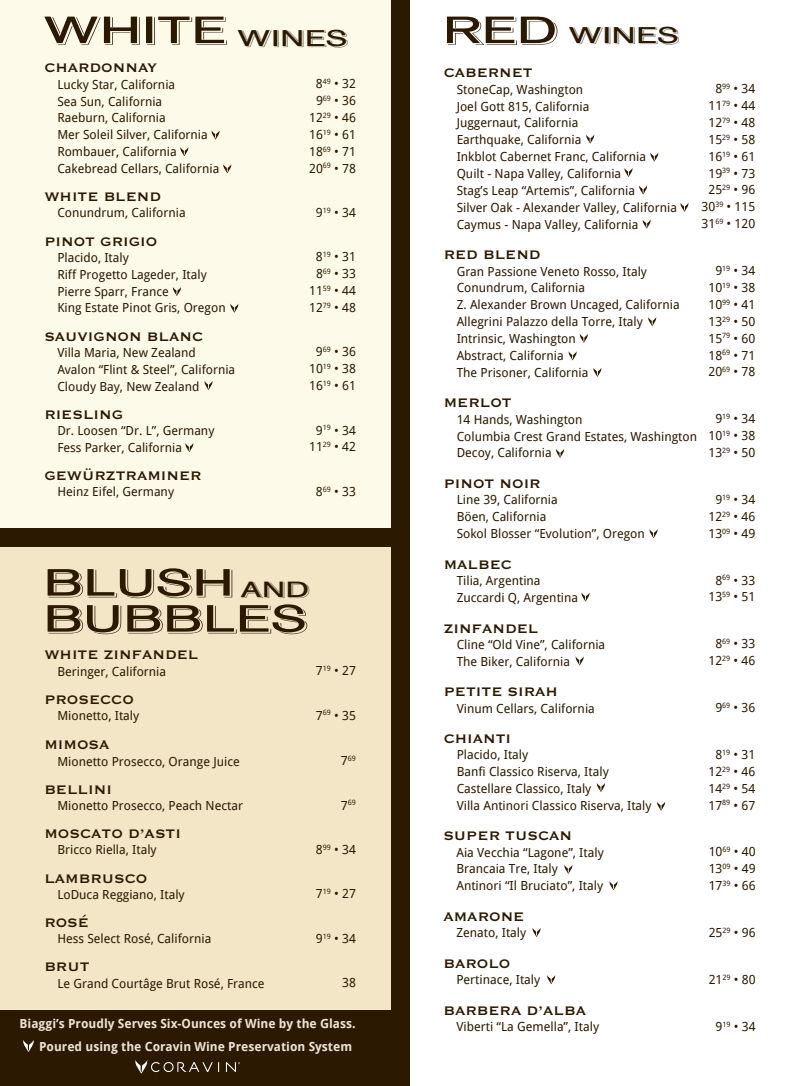
<style>
.page{position:relative;width:790px;height:1086px;background:#fff}
.page>*{position:absolute;margin:0;border:0;box-sizing:border-box;transform-origin:0 0}
.t1{font:37.5px "AG Old Face Shaded";color:#2b1901;scale:1.5 1}
.t2{font:22.5px "AG Old Face Shaded";color:#2b1901;scale:1.5 1}
.t3{font:700 16.25px "Copperplate Gothic BT";color:#2b1901}
.t4{font:12.5px/16.9px "Droid Sans";color:#2b1901}
.t5{font:700 12.5px "Droid Sans";color:#eee2d7}
.t6{font:7.25px "Droid Sans";color:#2b1901}
.s1{font-size:22.5px}
.s2{font-size:21.75px}
.s3{font-size:12.5px}
.s4{font-size:37.5px}
</style>
<div class="page">
<div style="left:0;top:535px;width:400px;height:483px;background:#f2e6c7"></div>
<div style="left:0;top:1010px;width:400px;height:76px;background:#2b1901"></div>
<div style="left:0;top:0;width:400px;height:536px;background:#fefaea"></div>
<div style="left:0;top:528px;width:400px;height:18px;background:#2b1901"></div>
<svg style="left:211px;top:130px;width:9px;height:10px"></svg>
<svg style="left:180px;top:147px;width:8px;height:9px"></svg>
<svg style="left:223px;top:164px;width:8px;height:9px"></svg>
<svg style="left:173px;top:287px;width:8px;height:9px"></svg>
<svg style="left:204px;top:381px;width:8px;height:9px"></svg>
<svg style="left:230px;top:303px;width:8px;height:10px"></svg>
<svg style="left:185px;top:443px;width:8px;height:9px"></svg>
<svg style="left:586px;top:134px;width:8px;height:10px"></svg>
<svg style="left:650px;top:152px;width:8px;height:10px"></svg>
<svg style="left:624px;top:168px;width:8px;height:9px"></svg>
<svg style="left:639px;top:185px;width:8px;height:10px"></svg>
<svg style="left:680px;top:203px;width:8px;height:9px"></svg>
<svg style="left:642px;top:219px;width:8px;height:10px"></svg>
<svg style="left:648px;top:317px;width:8px;height:9px"></svg>
<svg style="left:579px;top:333px;width:8px;height:10px"></svg>
<svg style="left:568px;top:351px;width:8px;height:9px"></svg>
<svg style="left:593px;top:367px;width:8px;height:10px"></svg>
<svg style="left:556px;top:449px;width:8px;height:9px"></svg>
<svg style="left:649px;top:529px;width:8px;height:9px"></svg>
<svg style="left:581px;top:592px;width:8px;height:10px"></svg>
<svg style="left:575px;top:656px;width:8px;height:9px"></svg>
<svg style="left:596px;top:783px;width:8px;height:9px"></svg>
<svg style="left:657px;top:801px;width:8px;height:10px"></svg>
<svg style="left:564px;top:865px;width:8px;height:9px"></svg>
<svg style="left:609px;top:881px;width:8px;height:9px"></svg>
<svg style="left:532px;top:928px;width:8px;height:9px"></svg>
<svg style="left:547px;top:975px;width:8px;height:9px"></svg>
<svg style="left:226px;top:1062px;width:14px;height:10px"></svg>
<svg style="left:135px;top:1060px;width:84px;height:13px"></svg>
<svg style="left:23px;top:1040px;width:11px;height:12px"></svg>
<div style="left:391px;top:0;width:18px;height:1086px;background:#2b1901"></div>
<h1 class="t1" style="left:44px;top:7px;width:204px">WHITE <span class="s1">WINES</span></h1>
<h3 class="t3" style="left:44px;top:59px;width:114px">CHARDONNAY</h3>
<p class="t4" style="left:57px;top:75px;width:163px">Lucky Star, California<br>Sea Sun, California<br>Raeburn, California<br>Mer Soleil Silver, California<br>Rombauer, California<br>Cakebread Cellars, California</p>
<p class="t4" style="left:309px;top:75px;width:48px;text-align:center">8<sup>49</sup> • 32<br>9<sup>69</sup> • 36<br>12<sup>29</sup> • 46<br>16<sup>19</sup> • 61<br>18<sup>69</sup> • 71<br>20<sup>69</sup> • 78</p>
<h3 class="t3" style="left:44px;top:188px;width:118px">WHITE BLEND</h3>
<p class="t4" style="left:57px;top:204px;width:130px">Conundrum, California</p>
<p class="t4" style="left:316px;top:204px;width:41px">9<sup>19</sup> • 34</p>
<h3 class="t3" style="left:44px;top:233px;width:114px">PINOT GRIGIO</h3>
<p class="t4" style="left:57px;top:248px;width:170px">Placido, Italy<br>Riff Progetto Lageder, Italy<br>Pierre Sparr, France<br>King Estate Pinot Gris, Oregon</p>
<p class="t4" style="left:309px;top:248px;width:48px;text-align:center">8<sup>19</sup> • 31<br>8<sup>69</sup> • 33<br>11<sup>59</sup> • 44<br>12<sup>79</sup> • 48</p>
<h3 class="t3" style="left:44px;top:328px;width:160px">SAUVIGNON BLANC</h3>
<p class="t4" style="left:57px;top:343px;width:179px">Villa Maria, New Zealand<br>Avalon “Flint &amp; Steel”, California<br>Cloudy Bay, New Zealand</p>
<p class="t4" style="left:309px;top:343px;width:48px;text-align:center">9<sup>69</sup> • 36<br>10<sup>19</sup> • 38<br>16<sup>19</sup> • 61</p>
<h3 class="t3" style="left:44px;top:406px;width:80px">RIESLING</h3>
<p class="t4" style="left:57px;top:422px;width:158px">Dr. Loosen “Dr. L”, Germany<br>Fess Parker, California</p>
<p class="t4" style="left:309px;top:421px;width:48px;text-align:center">9<sup>19</sup> • 34<br>11<sup>29</sup> • 42</p>
<h3 class="t3" style="left:44px;top:467px;width:159px">GEWÜRZTRAMINER</h3>
<p class="t4" style="left:57px;top:483px;width:118px">Heinz Eifel, Germany</p>
<p class="t4" style="left:316px;top:482px;width:41px">8<sup>69</sup> • 33</p>
<h1 class="t1" style="left:44px;top:559px;width:178px">BLUSH <span class="s2">AND</span></h1>
<h1 class="t1" style="left:44px;top:595px;width:177px">BUBBLES</h1>
<h3 class="t3" style="left:44px;top:646px;width:155px">WHITE ZINFANDEL</h3>
<p class="t4" style="left:57px;top:662px;width:110px">Beringer, California</p>
<p class="t4" style="left:316px;top:662px;width:41px">7<sup>19</sup> • 27</p>
<h3 class="t3" style="left:44px;top:691px;width:91px">PROSECCO</h3>
<p class="t4" style="left:57px;top:707px;width:83px">Mionetto, Italy</p>
<p class="t4" style="left:316px;top:706px;width:41px">7<sup>69</sup> • 35</p>
<h3 class="t3" style="left:44px;top:736px;width:67px">MIMOSA</h3>
<p class="t4" style="left:57px;top:752px;width:184px">Mionetto Prosecco, Orange Juice</p>
<p class="t6" style="left:341px;top:753px;width:16px"><span class="s3">7</span>69</p>
<h3 class="t3" style="left:44px;top:781px;width:69px">BELLINI</h3>
<p class="t4" style="left:57px;top:797px;width:187px">Mionetto Prosecco, Peach Nectar</p>
<p class="t6" style="left:341px;top:798px;width:16px"><span class="s3">7</span>69</p>
<h3 class="t3" style="left:44px;top:825px;width:138px">MOSCATO D’ASTI</h3>
<p class="t4" style="left:57px;top:841px;width:101px">Bricco Riella, Italy</p>
<p class="t4" style="left:316px;top:841px;width:41px">8<sup>99</sup> • 34</p>
<h3 class="t3" style="left:44px;top:869px;width:104px">LAMBRUSCO</h3>
<p class="t4" style="left:57px;top:885px;width:129px">LoDuca Reggiano, Italy</p>
<p class="t4" style="left:316px;top:885px;width:41px">7<sup>19</sup> • 27</p>
<h3 class="t3" style="left:44px;top:914px;width:46px">ROSÉ</h3>
<p class="t4" style="left:57px;top:930px;width:155px">Hess Select Rosé, California</p>
<p class="t4" style="left:316px;top:929px;width:41px">9<sup>19</sup> • 34</p>
<h3 class="t3" style="left:44px;top:958px;width:47px">BRUT</h3>
<p class="t4" style="left:57px;top:974px;width:209px">Le Grand Courtâge Brut Rosé, France</p>
<p class="t4" style="left:342px;top:974px;width:15px">38</p>
<p class="t5" style="left:20px;top:1014px;width:337px">Biaggi’s Proudly Serves Six-Ounces of Wine by the Glass.</p>
<p class="t5" style="left:39px;top:1037px;width:314px">Poured using the Coravin Wine Preservation System</p>
<h2 class="t2" style="left:443px;top:21px;width:159px"><span class="s4">RED</span> WINES</h2>
<h3 class="t3" style="left:443px;top:64px;width:91px">CABERNET</h3>
<p class="t4" style="left:456px;top:80px;width:222px">StoneCap, Washington<br>Joel Gott 815, California<br>Juggernaut, California<br>Earthquake, California<br>Inkblot Cabernet Franc, California<br>Quilt - Napa Valley, California<br>Stag’s Leap “Artemis”, California<br>Silver Oak - Alexander Valley, California<br>Caymus - Napa Valley, California</p>
<p class="t4" style="left:701px;top:80px;width:55px;text-align:right">8<sup>99</sup> • 34<br>11<sup>79</sup> • 44<br>12<sup>79</sup> • 48<br>15<sup>29</sup> • 58<br>16<sup>19</sup> • 61<br>19<sup>39</sup> • 73<br>25<sup>29</sup> • 96<br>30<sup>39</sup> • 115<br>31<sup>69</sup> • 120</p>
<h3 class="t3" style="left:443px;top:246px;width:98px">RED BLEND</h3>
<p class="t4" style="left:456px;top:262px;width:224px">Gran Passione Veneto Rosso, Italy<br>Conundrum, California<br>Z. Alexander Brown Uncaged, California<br>Allegrini Palazzo della Torre, Italy<br>Intrinsic, Washington<br>Abstract, California<br>The Prisoner, California</p>
<p class="t4" style="left:708px;top:262px;width:48px;text-align:center">9<sup>19</sup> • 34<br>10<sup>19</sup> • 38<br>10<sup>99</sup> • 41<br>13<sup>29</sup> • 50<br>15<sup>79</sup> • 60<br>18<sup>69</sup> • 71<br>20<sup>69</sup> • 78</p>
<h3 class="t3" style="left:443px;top:394px;width:69px">MERLOT</h3>
<p class="t4" style="left:456px;top:410px;width:242px">14 Hands, Washington<br>Columbia Crest Grand Estates, Washington<br>Decoy, California</p>
<p class="t4" style="left:708px;top:410px;width:48px;text-align:center">9<sup>19</sup> • 34<br>10<sup>19</sup> • 38<br>13<sup>29</sup> • 50</p>
<h3 class="t3" style="left:443px;top:475px;width:98px">PINOT NOIR</h3>
<p class="t4" style="left:456px;top:491px;width:189px">Line 39, California<br>Böen, California<br>Sokol Blosser “Evolution”, Oregon</p>
<p class="t4" style="left:708px;top:491px;width:48px;text-align:center">9<sup>19</sup> • 34<br>12<sup>29</sup> • 46<br>13<sup>09</sup> • 49</p>
<h3 class="t3" style="left:443px;top:556px;width:70px">MALBEC</h3>
<p class="t4" style="left:456px;top:572px;width:123px">Tilia, Argentina<br>Zuccardi Q, Argentina</p>
<p class="t4" style="left:708px;top:571px;width:48px;text-align:center">8<sup>69</sup> • 33<br>13<sup>59</sup> • 51</p>
<h3 class="t3" style="left:443px;top:619px;width:96px">ZINFANDEL</h3>
<p class="t4" style="left:456px;top:635px;width:150px">Cline “Old Vine”, California<br>The Biker, California</p>
<p class="t4" style="left:708px;top:635px;width:48px;text-align:center">8<sup>69</sup> • 33<br>12<sup>29</sup> • 46</p>
<h3 class="t3" style="left:443px;top:683px;width:116px">PETITE SIRAH</h3>
<p class="t4" style="left:456px;top:699px;width:140px">Vinum Cellars, California</p>
<p class="t4" style="left:715px;top:699px;width:41px">9<sup>69</sup> • 36</p>
<h3 class="t3" style="left:443px;top:730px;width:69px">CHIANTI</h3>
<p class="t4" style="left:456px;top:746px;width:196px">Placido, Italy<br>Banfi Classico Riserva, Italy<br>Castellare Classico, Italy<br>Villa Antinori Classico Riserva, Italy</p>
<p class="t4" style="left:708px;top:746px;width:48px;text-align:center">8<sup>19</sup> • 31<br>12<sup>29</sup> • 46<br>14<sup>29</sup> • 54<br>17<sup>89</sup> • 67</p>
<h3 class="t3" style="left:443px;top:827px;width:130px">SUPER TUSCAN</h3>
<p class="t4" style="left:456px;top:843px;width:149px">Aia Vecchia “Lagone”, Italy<br>Brancaia Tre, Italy<br>Antinori “Il Bruciato”, Italy</p>
<p class="t4" style="left:708px;top:843px;width:48px;text-align:justify">10<sup>69</sup> • 40<br>13<sup>09</sup> • 49<br>17<sup>39</sup> • 66</p>
<h3 class="t3" style="left:443px;top:908px;width:82px">AMARONE</h3>
<p class="t4" style="left:456px;top:924px;width:71px">Zenato, Italy</p>
<p class="t4" style="left:708px;top:923px;width:48px">25<sup>29</sup> • 96</p>
<h3 class="t3" style="left:443px;top:955px;width:69px">BAROLO</h3>
<p class="t4" style="left:456px;top:971px;width:85px">Pertinace, Italy</p>
<p class="t4" style="left:708px;top:970px;width:48px">21<sup>29</sup> • 80</p>
<h3 class="t3" style="left:443px;top:1002px;width:144px">BARBERA D’ALBA</h3>
<p class="t4" style="left:456px;top:1018px;width:144px">Viberti “La Gemella”, Italy</p>
<p class="t4" style="left:715px;top:1017px;width:41px">9<sup>19</sup> • 34</p>
</div>
